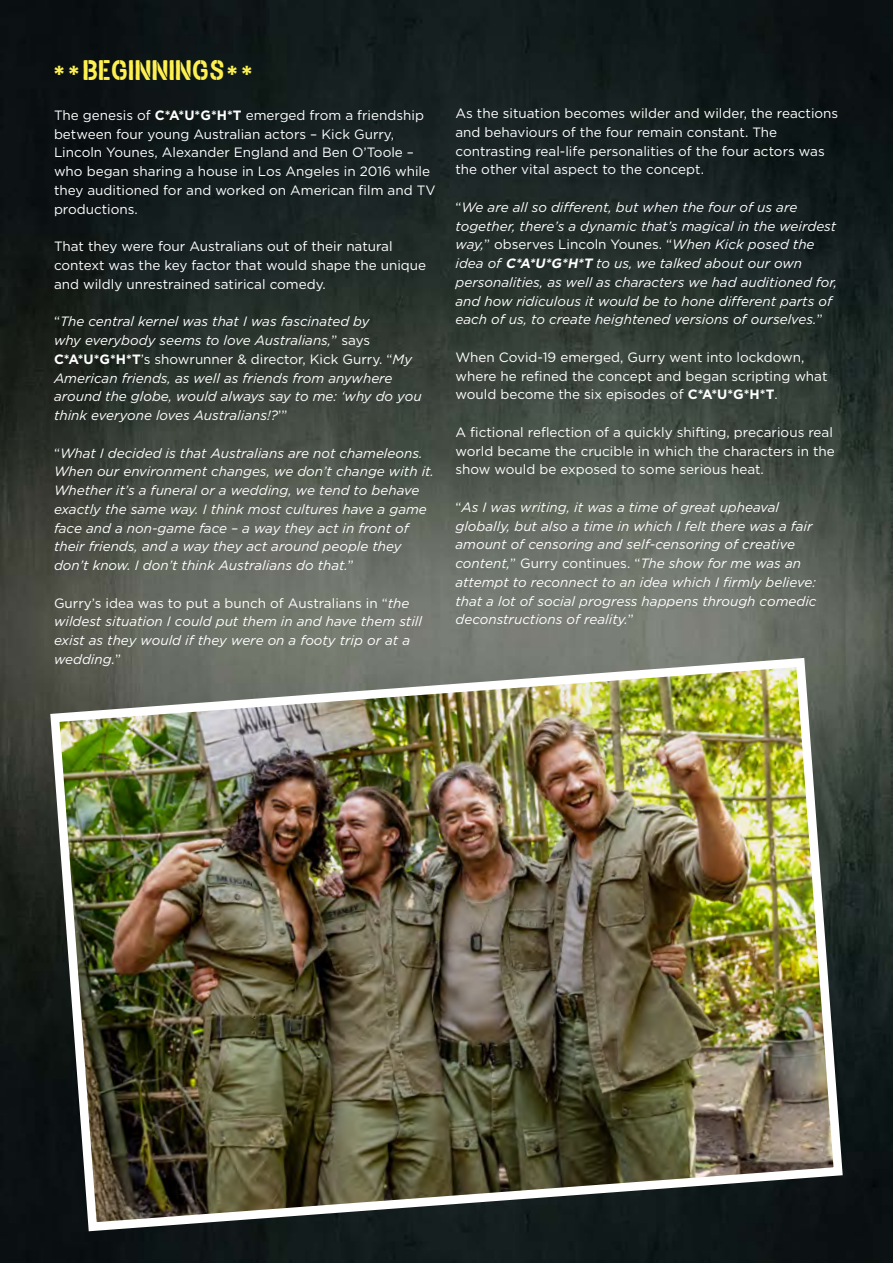
<style>
.page{position:relative;width:893px;height:1263px;background:#fff}
.page>*{position:absolute;margin:0;border:0;box-sizing:border-box;transform-origin:0 0}
.t1{font:27px "Gasline";color:#fdf050}
.t2{font:italic 13.5px/18.8px "Gotham";color:#fff}
.t3{font:13.5px/18.8px "Gotham";color:#fff}
.s1{font-weight:700}
.s2{font-style:normal}
.s3{font-weight:700;font-style:normal}
</style>
<div class="page">
<img style="left:0;top:0;width:893px;height:1263px">
<img style="left:46px;top:653px;width:801px;height:583px">
<h1 class="t1" style="left:54px;top:53px;width:199px"><sub>*</sub> <sub>*</sub> BEGINNINGS<sub>*</sub> <sub>*</sub></h1>
<p class="t3" style="left:54px;top:106px;width:383px">The genesis of <span class="s1">C*A*U*G*H*T</span> emerged from a friendship between four young Australian actors – Kick Gurry, Lincoln Younes, Alexander England and Ben O’Toole – who began sharing a house in Los Angeles in 2016 while they auditioned for and worked on American film and TV productions.</p>
<p class="t3" style="left:54px;top:237px;width:374px">That they were four Australians out of their natural context was the key factor that would shape the unique and wildly unrestrained satirical comedy.</p>
<p class="t2" style="left:54px;top:312px;width:369px"><span class="s2">“</span>The central kernel was that I was fascinated by<br>why everybody seems to love Australians,<span class="s2">” says </span><span class="s3">C*A*U*G*H*T</span><span class="s2">’s showrunner &amp; director, Kick Gurry. “</span>My American friends, as well as friends from anywhere around the globe, would always say to me: ‘why do you think everyone loves Australians!?<span class="s2">’”</span></p>
<p class="t2" style="left:54px;top:443px;width:382px"><span class="s2">“</span>What I decided is that Australians are not chameleons.<br>When our environment changes, we don’t change with it.<br>Whether it’s a funeral or a wedding, we tend to behave exactly the same way. I think most cultures have a game face and a non-game face – a way they act in front of their friends, and a way they act around people they don’t know. I don’t think Australians do that.<span class="s2">”</span></p>
<p class="t2" style="left:54px;top:593px;width:370px"><span class="s2">Gurry’s idea was to put a bunch of Australians in “</span>the wildest situation I could put them in and have them still exist as they would if they were on a footy trip or at a wedding.<span class="s2">”</span></p>
<p class="t3" style="left:455px;top:104px;width:384px">As the situation becomes wilder and wilder, the reactions and behaviours of the four remain constant. The contrasting real-life personalities of the four actors was the other vital aspect to the concept.</p>
<p class="t2" style="left:455px;top:197px;width:383px"><span class="s2">“</span>We are all so different, but when the four of us are together, there’s a dynamic that’s magical in the weirdest way,<span class="s2">” observes Lincoln Younes. “</span>When Kick posed the idea of <span class="s1">C*A*U*G*H*T</span> to us, we talked about our own personalities, as well as characters we had auditioned for, and how ridiculous it would be to hone different parts of each of us, to create heightened versions of ourselves.<span class="s2">”</span></p>
<p class="t3" style="left:455px;top:347px;width:373px">When Covid-19 emerged, Gurry went into lockdown, where he refined the concept and began scripting what would become the six episodes of <span class="s1">C*A*U*G*H*T</span>.</p>
<p class="t3" style="left:455px;top:422px;width:381px">A fictional reflection of a quickly shifting, precarious real world became the crucible in which the characters in the show would be exposed to some serious heat.</p>
<p class="t2" style="left:455px;top:497px;width:362px"><span class="s2">“</span>As I was writing, it was a time of great upheaval globally, but also a time in which I felt there was a fair amount of censoring and self-censoring of creative content,<span class="s2">” Gurry continues. “</span>The show for me was an attempt to reconnect to an idea which I firmly believe: that a lot of social progress happens through comedic deconstructions of reality.<span class="s2">”</span></p>
</div>
